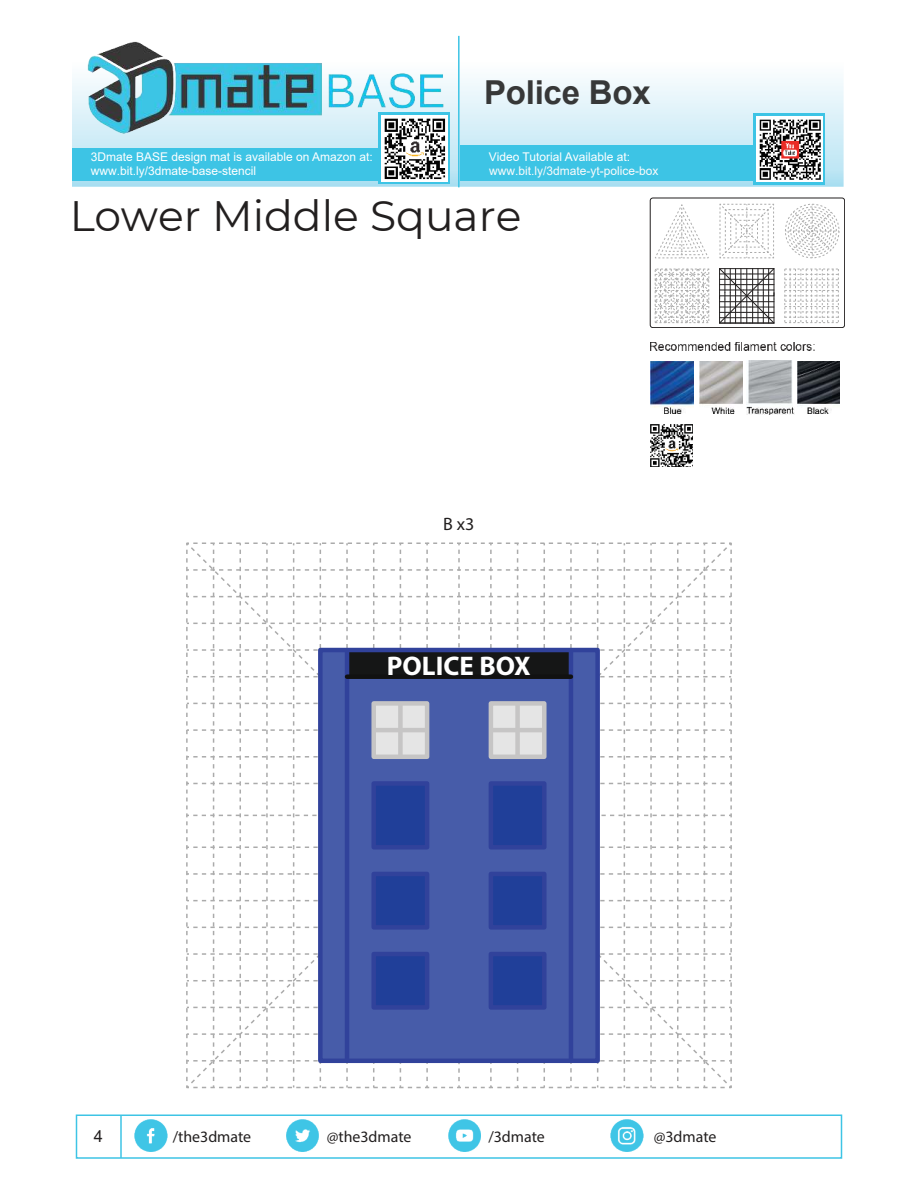
<style>
.page{position:relative;width:918px;height:1188px;background:#fff}
.page>*{position:absolute;margin:0;border:0;box-sizing:border-box;transform-origin:0 0}
.t1{font:42.45px "Montserrat";color:#221f1f}
.t2{font:700 33px "Arial";letter-spacing:-.005em;color:#373838}
.t3{font:700 27px "Myriad Pro";color:#fff}
.t4{font:18px "Myriad Pro";color:#221f1f}
.t5{font:16.5px "Arial";color:#221f1f}
.t6{font:15.9px "Myriad Pro";color:#221f1f}
.t7{font:12px/14.4px "Arial";color:#fff}
.t8{font:12px "Arial";color:#fbfbfb}
</style>
<div class="page">
<svg style="left:186px;top:542px;width:546px;height:547px"></svg>
<svg style="left:650px;top:198px;width:195px;height:130px"></svg>
<img style="left:72px;top:78px;width:772px;height:109px">
<div style="left:378px;top:112px;width:71px;height:72px;background:linear-gradient(to right,#3dc4e5,#3dc4e5)"></div>
<svg style="left:754px;top:113px;width:71px;height:71px"></svg>
<div style="left:72px;top:148px;width:358px;height:33px;background:#3dc4e5"></div>
<div style="left:460px;top:145px;width:355px;height:36px;background:#3dc4e5"></div>
<hr style="left:458px;top:36px;width:2px;height:151px;background:#3dc4e5">
<img style="left:74px;top:35px;width:385px;height:104px">
<img style="left:381px;top:116px;width:66px;height:65px">
<div style="left:76px;top:1114px;width:766px;height:45px;border:2px solid #3ec4e5"></div>
<img style="left:135px;top:1119px;width:33px;height:32px">
<img style="left:611px;top:1120px;width:33px;height:32px">
<img style="left:448px;top:1119px;width:32px;height:32px">
<img style="left:286px;top:1120px;width:32px;height:32px">
<hr style="left:120px;top:1115px;width:2px;height:43px;background:#3ec4e5">
<div style="left:320px;top:650px;width:278px;height:411px;background:#475ca9"></div>
<div style="left:374px;top:783px;width:53px;height:64px;background:#203f99"></div>
<div style="left:374px;top:874px;width:53px;height:53px;background:#203f99"></div>
<div style="left:374px;top:954px;width:53px;height:53px;background:#203f99"></div>
<div style="left:491px;top:783px;width:53px;height:64px;background:#203f99"></div>
<div style="left:491px;top:874px;width:53px;height:53px;background:#203f99"></div>
<div style="left:491px;top:954px;width:53px;height:53px;background:#203f99"></div>
<div style="left:347px;top:650px;width:224px;height:27px;background:#151616"></div>
<div style="left:374px;top:703px;width:53px;height:54px;background:#e5e5e5"></div>
<div style="left:491px;top:703px;width:53px;height:54px;background:#e5e5e5"></div>
<div style="left:318px;top:648px;width:282px;height:415px;border:5px solid #31429b"></div>
<hr style="left:345px;top:650px;width:4px;height:411px;background:#31429b">
<hr style="left:569px;top:650px;width:4px;height:411px;background:#31429b">
<div style="left:371px;top:952px;width:58px;height:58px;border:5px solid #31429b"></div>
<div style="left:371px;top:872px;width:58px;height:58px;border:5px solid #31429b"></div>
<div style="left:371px;top:781px;width:58px;height:69px;border:5px solid #31429b"></div>
<div style="left:489px;top:781px;width:58px;height:69px;border:5px solid #31429b"></div>
<div style="left:489px;top:872px;width:58px;height:58px;border:5px solid #31429b"></div>
<div style="left:489px;top:952px;width:58px;height:58px;border:5px solid #31429b"></div>
<div style="left:371px;top:701px;width:58px;height:58px;border:5px solid #c6c5c5"></div>
<div style="left:489px;top:701px;width:58px;height:58px;border:5px solid #c6c5c5"></div>
<hr style="left:374px;top:728px;width:53px;height:4px;background:#c6c5c5">
<div style="left:398px;top:703px;width:5px;height:54px;background:#c6c5c5"></div>
<hr style="left:491px;top:728px;width:53px;height:4px;background:#c6c5c5">
<div style="left:515px;top:703px;width:5px;height:54px;background:#c6c5c5"></div>
<div style="left:347px;top:674px;width:224px;height:5px;background:#111"></div>
<img style="left:757px;top:116px;width:65px;height:66px">
<img style="left:650px;top:342px;width:165px;height:9px">
<img style="left:650px;top:361px;width:43px;height:53px">
<img style="left:699px;top:361px;width:43px;height:53px">
<img style="left:746px;top:361px;width:49px;height:54px">
<img style="left:651px;top:424px;width:42px;height:43px">
<img style="left:797px;top:361px;width:43px;height:53px">
<h2 class="t2" style="left:484px;top:80px;width:168px">Police Box</h2>
<p class="t7" style="left:91px;top:151px;width:284px">3Dmate BASE design mat is available on Amazon at: www.bit.ly/3dmate-base-stencil</p>
<p class="t7" style="left:489px;top:151px;width:143px">Video Tutorial Available at:</p>
<p class="t8" style="left:489px;top:167px;width:171px">www.bit.ly/3dmate-yt-police-box</p>
<h1 class="t1" style="left:70px;top:200px;width:453px">Lower Middle Square</h1>
<h3 class="t4" style="left:443px;top:517px;width:33px">B x3</h3>
<h3 class="t3" style="left:387px;top:650px;width:145px">POLICE BOX</h3>
<h3 class="t5" style="left:94px;top:1130px;width:11px">4</h3>
<h3 class="t6" style="left:173px;top:1131px;width:80px">/the3dmate</h3>
<h3 class="t6" style="left:327px;top:1131px;width:86px">@the3dmate</h3>
<h3 class="t6" style="left:488px;top:1131px;width:58px">/3dmate</h3>
<h3 class="t6" style="left:654px;top:1131px;width:64px">@3dmate</h3>
</div>
